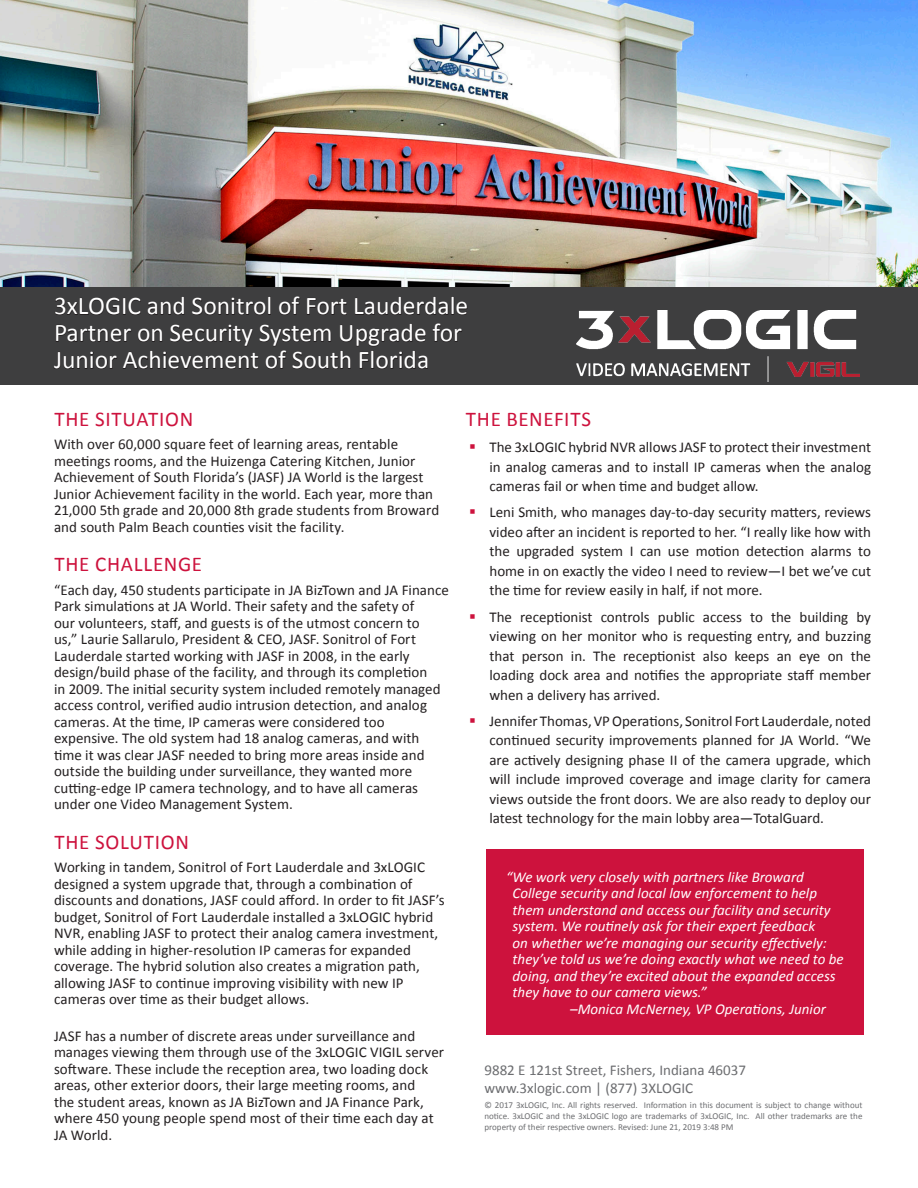
<style>
.page{position:relative;width:918px;height:1188px;background:#fff}
.page>*{position:absolute;margin:0;border:0;box-sizing:border-box;transform-origin:0 0}
.t1{font:25.5px/27px "Calibri";color:#fff}
.Subtitle{font:21px "Calibri";letter-spacing:.035em;color:#cd123d}
.t2{font:15px/16.5px "Calibri";color:#231f20}
.t3{font:italic 15px "Calibri";color:#fff}
.Copyright{font:15px/18px "Calibri";color:#6c6d70}
.Copyright-2{font:9px/10.8px "Calibri";color:#6c6d70;text-align:justify}
.s1{color:#cd123d}
</style>
<div class="page">
<div style="left:0;top:259px;width:918px;height:126px;background:#3e3e3f"></div>
<img style="left:577px;top:310px;width:282px;height:71px">
<svg style="left:55px;top:297px;width:86px;height:18px"></svg>
<svg style="left:147px;top:297px;width:38px;height:18px"></svg>
<svg style="left:192px;top:296px;width:79px;height:19px"></svg>
<svg style="left:279px;top:296px;width:21px;height:19px"></svg>
<svg style="left:307px;top:298px;width:40px;height:17px"></svg>
<svg style="left:355px;top:296px;width:113px;height:19px"></svg>
<svg style="left:53px;top:323px;width:409px;height:46px"></svg>
<div style="left:486px;top:849px;width:378px;height:186px;background:#cd123d"></div>
<img style="left:0;top:0;width:918px;height:286px">
<p class="t1" style="left:54px;top:293px;width:416px">3xLOGIC and Sonitrol of Fort Lauderdale<br>Partner on Security System Upgrade for<br>Junior Achievement of South Florida</p>
<p class="Subtitle" style="left:54px;top:406px;width:140px">THE SITUATION</p>
<p class="t2" style="left:54px;top:436px;width:387px">With over 60,000 square feet of learning areas, rentable meetings rooms, and the Huizenga Catering Kitchen, Junior Achievement of South Florida’s (JASF) JA World is the largest Junior Achievement facility in the world. Each year, more than 21,000 5th grade and 20,000 8th grade students from Broward and south Palm Beach counties visit the facility.</p>
<p class="Subtitle" style="left:54px;top:551px;width:149px">THE CHALLENGE</p>
<p class="t2" style="left:54px;top:581px;width:396px">“Each day, 450 students participate in JA BizTown and JA Finance Park simulations at JA World. Their safety and the safety of<br>our volunteers, staff, and guests is of the utmost concern to<br>us,” Laurie Sallarulo, President &amp; CEO, JASF. Sonitrol of Fort Lauderdale started working with JASF in 2008, in the early design/build phase of the facility, and through its completion<br>in 2009. The initial security system included remotely managed access control, verified audio intrusion detection, and analog cameras. At the time, IP cameras were considered too expensive. The old system had 18 analog cameras, and with time it was clear JASF needed to bring more areas inside and outside the building under surveillance, they wanted more cutting-edge IP camera technology, and to have all cameras under one Video Management System.</p>
<p class="Subtitle" style="left:54px;top:829px;width:136px">THE SOLUTION</p>
<p class="t2" style="left:54px;top:859px;width:392px">Working in tandem, Sonitrol of Fort Lauderdale and 3xLOGIC designed a system upgrade that, through a combination of discounts and donations, JASF could afford. In order to fit JASF’s budget, Sonitrol of Fort Lauderdale installed a 3xLOGIC hybrid NVR, enabling JASF to protect their analog camera investment, while adding in higher-resolution IP cameras for expanded coverage. The hybrid solution also creates a migration path, allowing JASF to continue improving visibility with new IP cameras over time as their budget allows.</p>
<p class="t2" style="left:54px;top:1028px;width:392px">JASF has a number of discrete areas under surveillance and manages viewing them through use of the 3xLOGIC VIGIL server software. These include the reception area, two loading dock areas, other exterior doors, their large meeting rooms, and<br>the student areas, known as JA BizTown and JA Finance Park, where 450 young people spend most of their time each day at JA World.</p>
<p class="Subtitle" style="left:466px;top:406px;width:127px">THE BENEFITS</p>
<p class="t2" style="left:489px;top:438px;width:383px;line-height:19.5px;text-align:justify;text-indent:-20px"><span class="s1">▪</span> The 3xLOGIC hybrid NVR allows JASF to protect their investment in analog cameras and to install IP cameras when the analog cameras fail or when time and budget allow.</p>
<p class="t2" style="left:489px;top:503px;width:383px;line-height:19.5px;text-align:justify;text-indent:-20px"><span class="s1">▪</span> Leni Smith, who manages day-to-day security matters, reviews video after an incident is reported to her. “I really like how with the upgraded system I can use motion detection alarms to home in on exactly the video I need to review—I bet we’ve cut the time for review easily in half, if not more.</p>
<p class="t2" style="left:489px;top:607px;width:383px;line-height:19.5px;text-align:justify;text-indent:-20px"><span class="s1">▪</span> The receptionist controls public access to the building by viewing on her monitor who is requesting entry, and buzzing that person in. The receptionist also keeps an eye on the loading dock area and notifies the appropriate staff member when a delivery has arrived.</p>
<p class="t2" style="left:489px;top:711px;width:383px;line-height:19.5px;text-align:justify;text-indent:-20px"><span class="s1">▪</span> Jennifer Thomas, VP Operations, Sonitrol Fort Lauderdale, noted continued security improvements planned for JA World. “We are actively designing phase II of the camera upgrade, which will include improved coverage and image clarity for camera views outside the front doors. We are also ready to deploy our latest technology for the main lobby area—TotalGuard.</p>
<p class="t3" style="left:506px;top:867px;width:299px">“We work very closely with partners like Broward</p>
<p class="t3" style="left:513px;top:883px;width:306px">College security and local law enforcement to help</p>
<p class="t3" style="left:513px;top:900px;width:319px">them understand and access our facility and security</p>
<p class="t3" style="left:513px;top:916px;width:304px">system. We routinely ask for their expert feedback</p>
<p class="t3" style="left:513px;top:933px;width:316px">on whether we’re managing our security effectively:</p>
<p class="t3" style="left:513px;top:949px;width:333px">they’ve told us we’re doing exactly what we need to be</p>
<p class="t3" style="left:513px;top:966px;width:325px">doing, and they’re excited about the expanded access</p>
<p class="t3" style="left:513px;top:982px;width:196px">they have to our camera views.”</p>
<p class="t3" style="left:570px;top:999px;width:257px">–Monica McNerney, VP Operations, Junior</p>
<p class="Copyright" style="left:484px;top:1061px;width:263px">9882 E 121st Street, Fishers, Indiana 46037 www.3xlogic.com | (877) 3XLOGIC</p>
<p class="Copyright-2" style="left:484px;top:1100px;width:380px">© 2017 3xLOGIC, Inc. All rights reserved. Information in this document is subject to change without notice. 3xLOGIC and the 3xLOGIC logo are trademarks of 3xLOGIC, Inc. All other trademarks are the property of their respective owners. Revised: June 21, 2019 3:48 PM</p>
</div>
